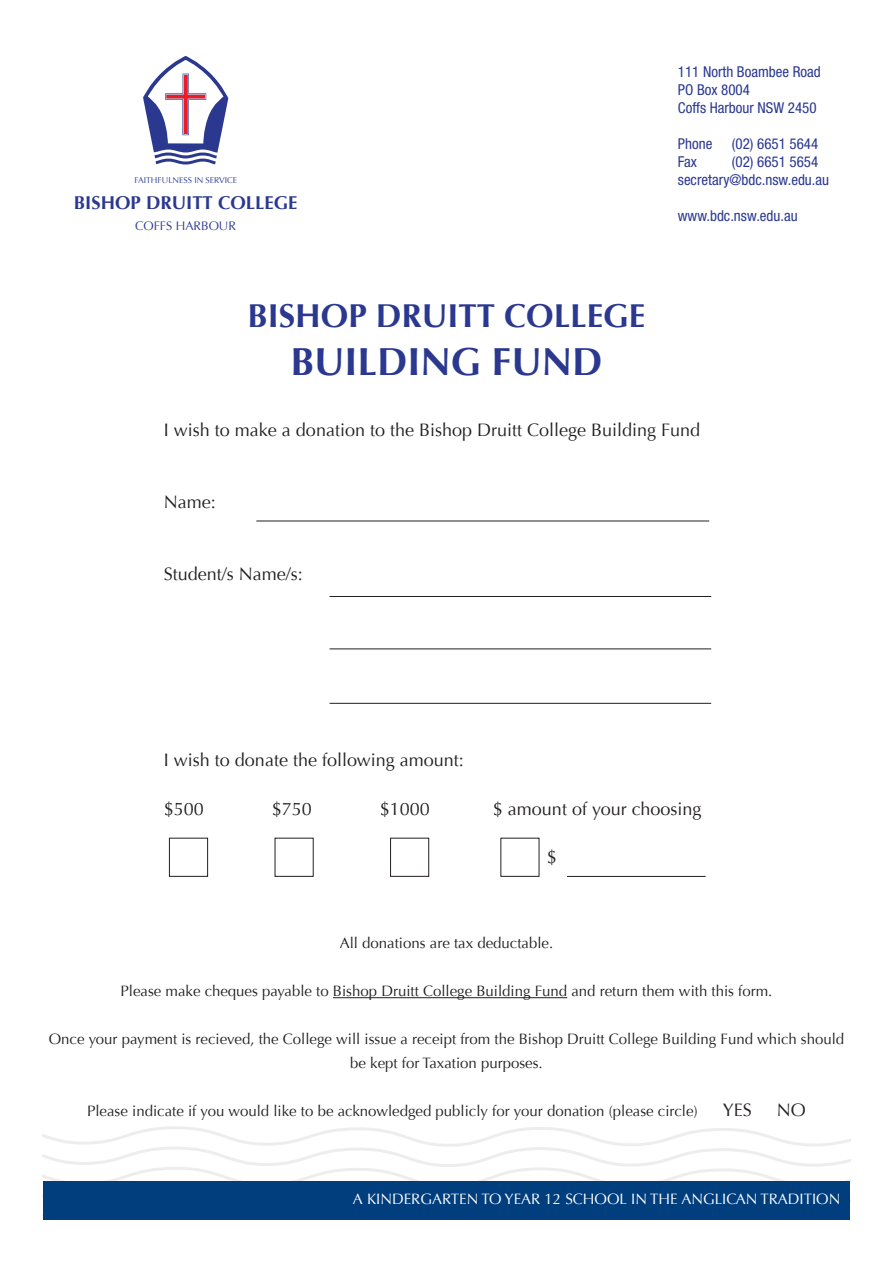
<style>
.page{position:relative;width:893px;height:1263px;background:#fff}
.page>*{position:absolute;margin:0;border:0;box-sizing:border-box;transform-origin:0 0}
.t1{font:700 39px "Optima";color:#2a3890}
.t2{font:700 33px "Optima";color:#2a3890}
.t3{font:700 18.6px "Optima";color:#2a3890}
.t4{font:18px "Optima";color:#231f20}
.t5{font:15px/24px "Optima";color:#231f20;text-align:center}
.t6{font:condensed 15px/18px "Helvetica Neue";color:#2a3890}
.t7{font:15px "Optima";color:#fff}
.t8{font:12.3px "Optima";color:#2a3890}
.t9{font:8.55px "Optima";color:#2a3890}
</style>
<div class="page">
<svg style="left:43px;top:1126px;width:807px;height:55px"></svg>
<div style="left:43px;top:1181px;width:807px;height:39px;background:#003e7e"></div>
<svg style="left:143px;top:56px;width:85px;height:109px"></svg>
<hr style="left:256px;top:521px;width:453px;height:1px;background:#231f20">
<hr style="left:330px;top:596px;width:381px;height:1px;background:#231f20">
<hr style="left:330px;top:648px;width:381px;height:1px;background:#231f20">
<hr style="left:330px;top:703px;width:381px;height:1px;background:#231f20">
<hr style="left:567px;top:876px;width:139px;height:1px;background:#231f20">
<div style="left:169px;top:838px;width:39px;height:39px;border:1px solid #231f20"></div>
<div style="left:390px;top:838px;width:39px;height:39px;border:1px solid #231f20"></div>
<hr style="left:333px;top:997px;width:234px;height:1px;background:#231f20">
<p class="t9" style="left:134px;top:175px;width:104px">FAITHFULNESS IN SERVICE</p>
<p class="t8" style="left:135px;top:219px;width:102px">COFFS HARBOUR</p>
<p class="t3" style="left:74px;top:192px;width:225px">BISHOP DRUITT COLLEGE</p>
<h2 class="t2" style="left:248px;top:296px;width:399px">BISHOP DRUITT COLLEGE</h2>
<h1 class="t1" style="left:290px;top:339px;width:314px">BUILDING FUND</h1>
<p class="t6" style="left:678px;top:62px;width:144px">111 North Boambee Road<br>PO Box 8004<br>Coffs Harbour NSW 2450</p>
<p class="t6" style="left:678px;top:134px;width:36px">Phone</p>
<p class="t6" style="left:732px;top:134px;width:88px">(02) 6651 5644</p>
<p class="t6" style="left:678px;top:152px;width:21px">Fax</p>
<p class="t6" style="left:678px;top:152px;width:153px;text-indent:54px">(02) 6651 5654 secretary@bdc.nsw.edu.au</p>
<p class="t6" style="left:678px;top:206px;width:121px">www.bdc.nsw.edu.au</p>
<p class="t4" style="left:164px;top:419px;width:538px">I wish to make a donation to the Bishop Druitt College Building Fund</p>
<p class="t4" style="left:164px;top:491px;width:54px">Name:</p>
<p class="t4" style="left:164px;top:563px;width:141px">Student/s Name/s:</p>
<p class="t4" style="left:164px;top:749px;width:301px">I wish to donate the following amount:</p>
<p class="t4" style="left:164px;top:798px;width:42px">$500</p>
<p class="t4" style="left:272px;top:798px;width:42px">$750</p>
<p class="t4" style="left:380px;top:798px;width:52px">$1000</p>
<p class="t4" style="left:493px;top:798px;width:210px">$ amount of your choosing</p>
<p class="t4" style="left:547px;top:846px;width:12px">$</p>
<p class="t5" style="left:340px;top:931px;width:215px">All donations are tax deductable.</p>
<p class="t5" style="left:121px;top:979px;width:653px">Please make cheques payable to Bishop Druitt College Building Fund and return them with this form.</p>
<p class="t5" style="left:49px;top:1027px;width:797px">Once your payment is recieved, the College will issue a receipt from the Bishop Druitt College Building Fund which should be kept for Taxation purposes.</p>
<p class="t5" style="left:87px;top:1099px;width:612px">Please indicate if you would like to be acknowledged publicly for your donation (please circle)</p>
<p class="t4" style="left:723px;top:1100px;width:30px">YES</p>
<p class="t4" style="left:777px;top:1100px;width:30px">NO</p>
<p class="t7" style="left:353px;top:1191px;width:489px">A KINDERGARTEN TO YEAR 12 SCHOOL IN THE ANGLICAN TRADITION</p>
</div>
